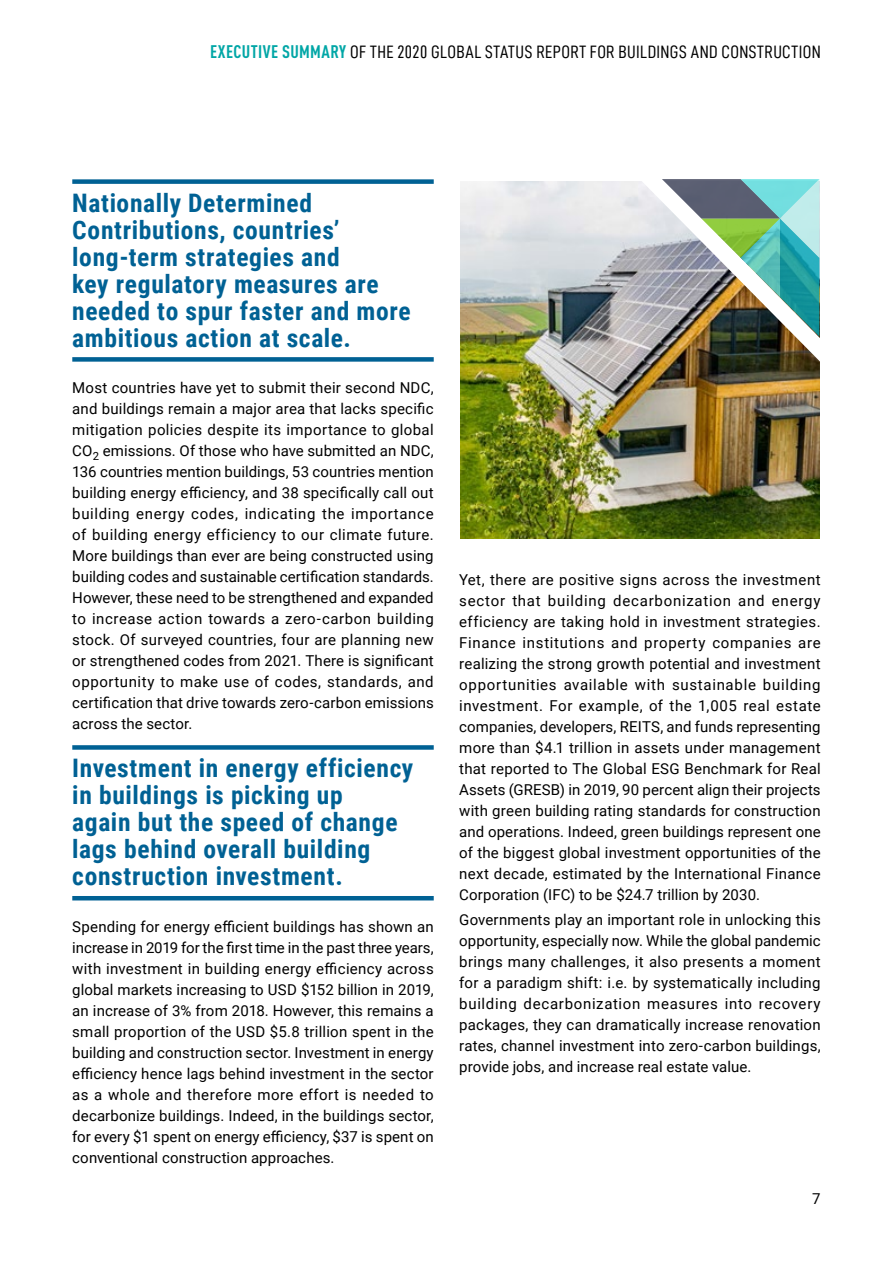
<style>
.page{position:relative;width:893px;height:1263px;background:#fff}
.page>*{position:absolute;margin:0;border:0;box-sizing:border-box;transform-origin:0 0}
.t1{font:700 25.5px/27px "Roboto Condensed";letter-spacing:.025em;color:#006194}
.t2{font:18px "D DIN Condensed";letter-spacing:.02em;color:#000}
.t3{font:15px/21px "Roboto";letter-spacing:.005em;color:#000;text-align:justify}
.s1{font-family:"DIN Cond";font-weight:700;color:#00a6a6}
</style>
<div class="page">
<div style="left:72px;top:179px;width:362px;height:5px;background:#006194"></div>
<div style="left:72px;top:357px;width:362px;height:5px;background:#006194"></div>
<div style="left:72px;top:745px;width:362px;height:5px;background:#006194"></div>
<hr style="left:72px;top:896px;width:362px;height:4px;background:#006194">
<img style="left:460px;top:181px;width:360px;height:357px">
<img style="left:535px;top:179px;width:285px;height:325px">
<img style="left:662px;top:179px;width:157px;height:158px">
<p class="t2" style="left:210px;top:41px;width:612px"><span class="s1">EXECUTIVE SUMMARY</span> OF THE 2020 GLOBAL STATUS REPORT FOR BUILDINGS AND CONSTRUCTION</p>
<h1 class="t1" style="left:72px;top:188px;width:340px">Nationally Determined<br>Contributions, countries’ long-term strategies and<br>key regulatory measures are needed to spur faster and more ambitious action at scale.</h1>
<p class="t3" style="left:72px;top:377px;width:363px">Most countries have yet to submit their second NDC, and buildings remain a major area that lacks specific mitigation policies despite its importance to global CO<sub>2</sub> emissions. Of those who have submitted an NDC, 136 countries mention buildings, 53 countries mention building energy efficiency, and 38 specifically call out building energy codes, indicating the importance of building energy efficiency to our climate future.<br>More buildings than ever are being constructed using building codes and sustainable certification standards.<br>However, these need to be strengthened and expanded to increase action towards a zero-carbon building stock. Of surveyed countries, four are planning new or strengthened codes from 2021. There is significant opportunity to make use of codes, standards, and certification that drive towards zero-carbon emissions across the sector.</p>
<h1 class="t1" style="left:72px;top:754px;width:343px">Investment in energy efficiency in buildings is picking up<br>again but the speed of change lags behind overall building construction investment.</h1>
<p class="t3" style="left:72px;top:915px;width:363px">Spending for energy efficient buildings has shown an increase in 2019 for the first time in the past three years, with investment in building energy efficiency across global markets increasing to USD $152 billion in 2019, an increase of 3% from 2018. However, this remains a small proportion of the USD $5.8 trillion spent in the building and construction sector. Investment in energy efficiency hence lags behind investment in the sector as a whole and therefore more effort is needed to decarbonize buildings. Indeed, in the buildings sector, for every $1 spent on energy efficiency, $37 is spent on conventional construction approaches.</p>
<p class="t3" style="left:459px;top:568px;width:363px">Yet, there are positive signs across the investment sector that building decarbonization and energy efficiency are taking hold in investment strategies.<br>Finance institutions and property companies are realizing the strong growth potential and investment opportunities available with sustainable building investment. For example, of the 1,005 real estate companies, developers, REITS, and funds representing more than $4.1 trillion in assets under management that reported to The Global ESG Benchmark for Real Assets (GRESB) in 2019, 90 percent align their projects with green building rating standards for construction and operations. Indeed, green buildings represent one of the biggest global investment opportunities of the next decade, estimated by the International Finance Corporation (IFC) to be $24.7 trillion by 2030.</p>
<p class="t3" style="left:459px;top:909px;width:363px">Governments play an important role in unlocking this opportunity, especially now. While the global pandemic brings many challenges, it also presents a moment for a paradigm shift: i.e. by systematically including building decarbonization measures into recovery packages, they can dramatically increase renovation rates, channel investment into zero-carbon buildings, provide jobs, and increase real estate value.</p>
<p class="t3" style="left:812px;top:1188px;width:10px">7</p>
</div>
